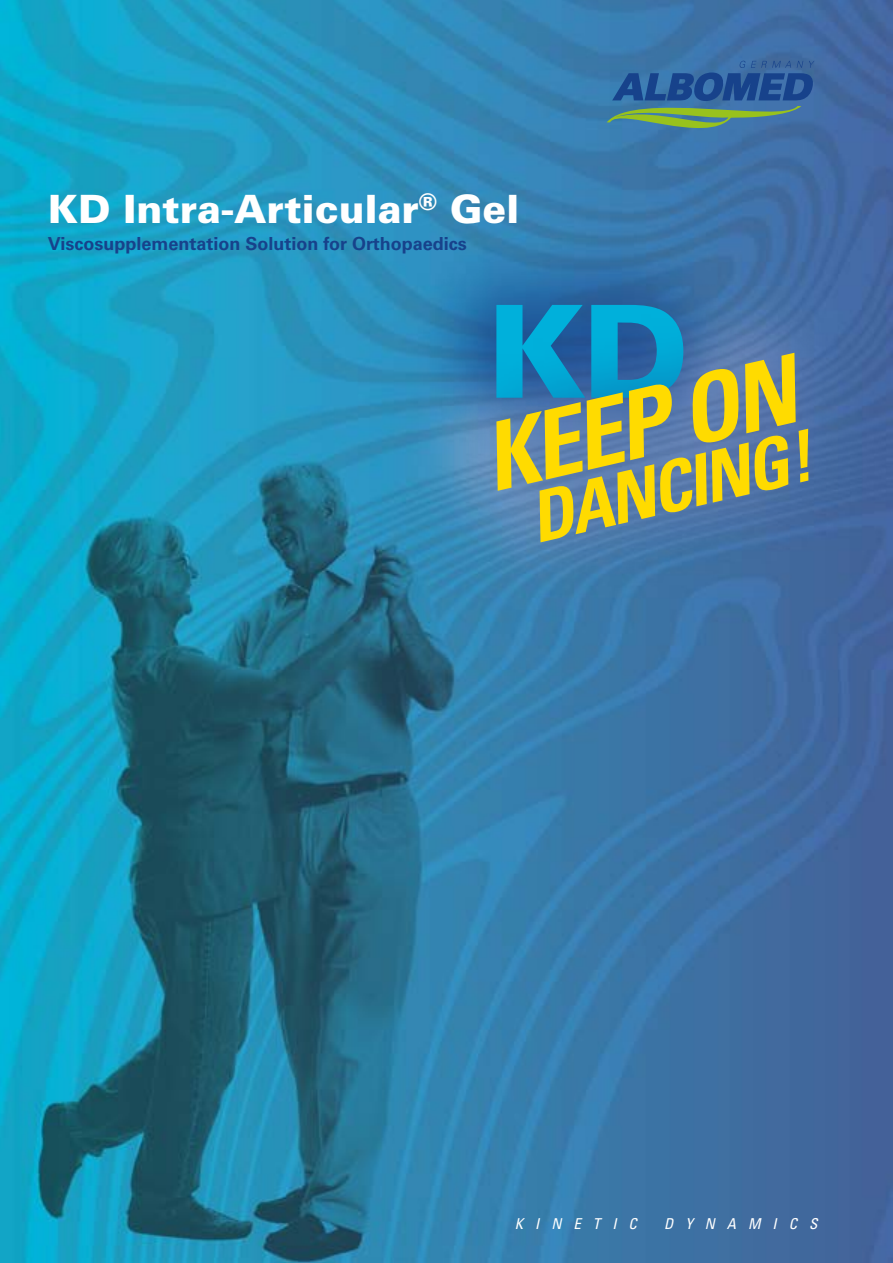
<style>
.page{position:relative;width:893px;height:1263px;background:#fff}
.page>*{position:absolute;margin:0;border:0;box-sizing:border-box;transform-origin:0 0}
.t1{font:italic 700 condensed 93.9px "Univers LT";color:#ffdb00}
.t2{font:italic 700 condensed 70.05px "Univers LT";color:#ffdb00}
.t3{font:900 39px "Univers";color:#fff}
.t4{font:700 18px "Univers";color:#17428b}
.t5{font:italic condensed 15px "Univers";letter-spacing:.8em;color:#fff}
</style>
<div class="page">
<img style="left:0;top:0;width:893px;height:1263px">
<svg style="left:607px;top:61px;width:207px;height:71px;background:#3e7092"></svg>
<img style="left:413px;top:219px;width:357px;height:35px">
<img style="left:413px;top:254px;width:480px;height:393px">
<h3 class="t3" style="left:48px;top:185px;width:473px">KD Intra-Articular<sup>®</sup> Gel</h3>
<p class="t4" style="left:48px;top:233px;width:420px">Viscosupplementation Solution for Orthopaedics</p>
<h1 class="t1" style="left:472px;top:403px;width:318px;rotate:-13deg">KEEP ON</h1>
<h2 class="t2" style="left:521px;top:477px;width:289px;rotate:-13deg">DANCING!</h2>
<p class="t5" style="left:515px;top:1214px;width:124px">KINETIC</p>
<p class="t5" style="left:664px;top:1214px;width:155px">DYNAMICS</p>
</div>
